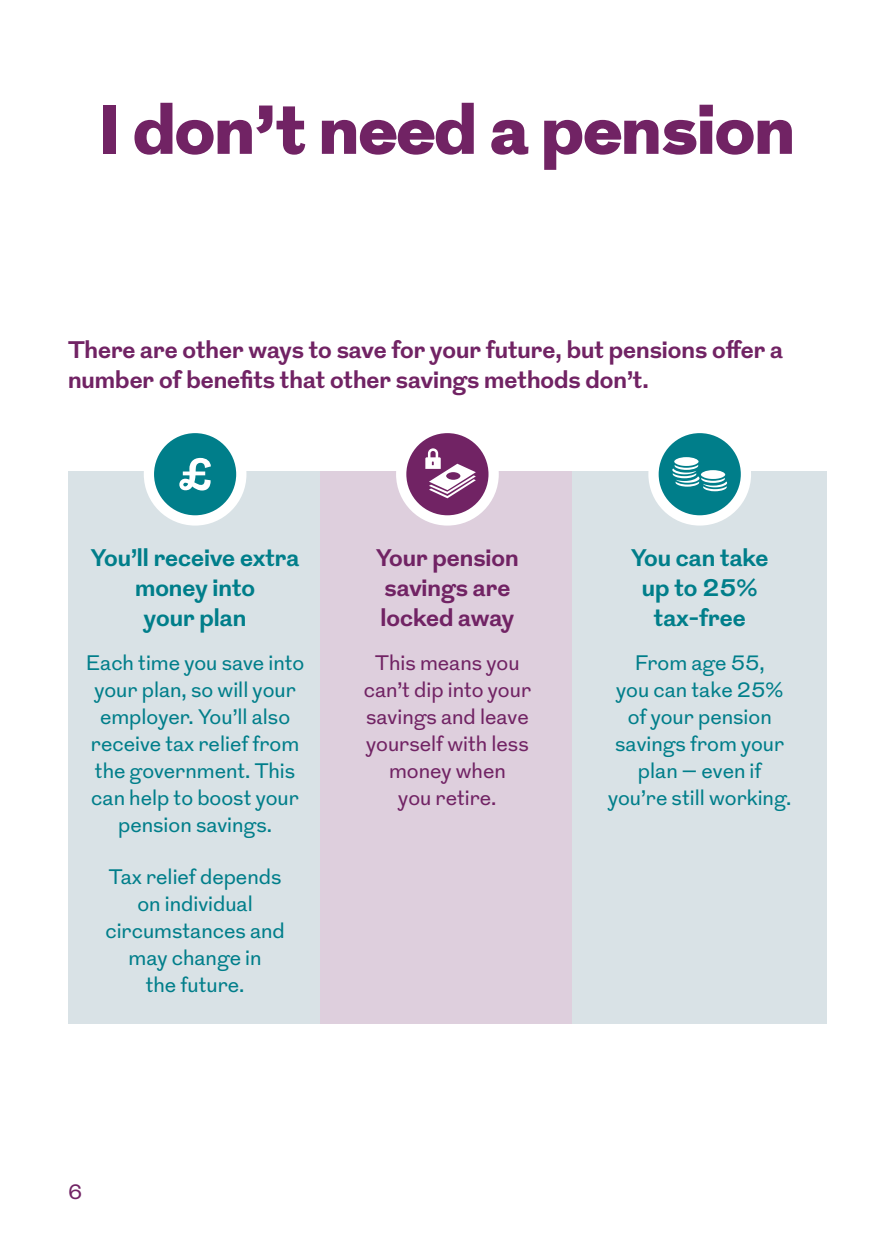
<style>
.page{position:relative;width:893px;height:1259px;background:#fff}
.page>*{position:absolute;margin:0;border:0;box-sizing:border-box;transform-origin:0 0}
.Page_Headline{font:900 69px "Grot";color:#712364}
.Intro_Para_PURPLE{font:700 24px/30px "Grot";color:#712364}
.Sub_Head_TEAL{font:700 24px/30px "Grot";color:#007e8a;text-align:center}
.Sub_Head_TEAL-2{font:700 24px/30px "Grot";color:#712364}
.Graphic_caption{font:21px/27px "Grot";color:#007e8a;text-align:center}
.Graphic_caption-2{font:21px/27px "Grot";color:#712364;text-align:center}
</style>
<div class="page">
<div style="left:68px;top:471px;width:254px;height:553px;background:#d9e2e6"></div>
<div style="left:144px;top:423px;width:102px;height:102px;background:#fff;border-radius:50%"></div>
<svg style="left:154px;top:433px;width:82px;height:82px"></svg>
<div style="left:320px;top:471px;width:254px;height:553px;background:#decfdd"></div>
<div style="left:396px;top:423px;width:103px;height:102px;background:#fff;border-radius:50%"></div>
<svg style="left:406px;top:433px;width:82px;height:82px"></svg>
<div style="left:573px;top:471px;width:254px;height:553px;background:#d9e2e6"></div>
<div style="left:648px;top:423px;width:103px;height:102px;background:#fff;border-radius:50%"></div>
<svg style="left:659px;top:433px;width:82px;height:82px"></svg>
<p class="Page_Headline" style="left:98px;top:80px;width:697px">I don’t need a pension</p>
<p class="Intro_Para_PURPLE" style="left:68px;top:336px;width:716px">There are other ways to save for your future, but pensions offer a number of benefits that other savings methods don’t.</p>
<p class="Sub_Head_TEAL" style="left:91px;top:543px;width:210px">You’ll receive extra money into<br>your plan</p>
<p class="Graphic_caption" style="left:86px;top:649px;width:220px">Each time you save into your plan, so will your employer. You’ll also receive tax relief from the government. This can help to boost your pension savings.</p>
<p class="Graphic_caption" style="left:105px;top:864px;width:181px">Tax relief depends on individual circumstances and may change in<br>the future.</p>
<p class="Sub_Head_TEAL-2" style="left:376px;top:543px;width:144px">Your pension savings are locked away</p>
<p class="Graphic_caption-2" style="left:364px;top:649px;width:169px">This means you can’t dip into your savings and leave yourself with less money when<br>you retire.</p>
<p class="Graphic_caption-2" style="left:68px;top:1179px;width:16px">6</p>
<p class="Sub_Head_TEAL" style="left:631px;top:543px;width:139px">You can take up to 25% tax-free</p>
<p class="Graphic_caption" style="left:608px;top:649px;width:185px">From age 55,<br>you can take 25% of your pension savings from your plan – even if you’re still working.</p>
</div>
